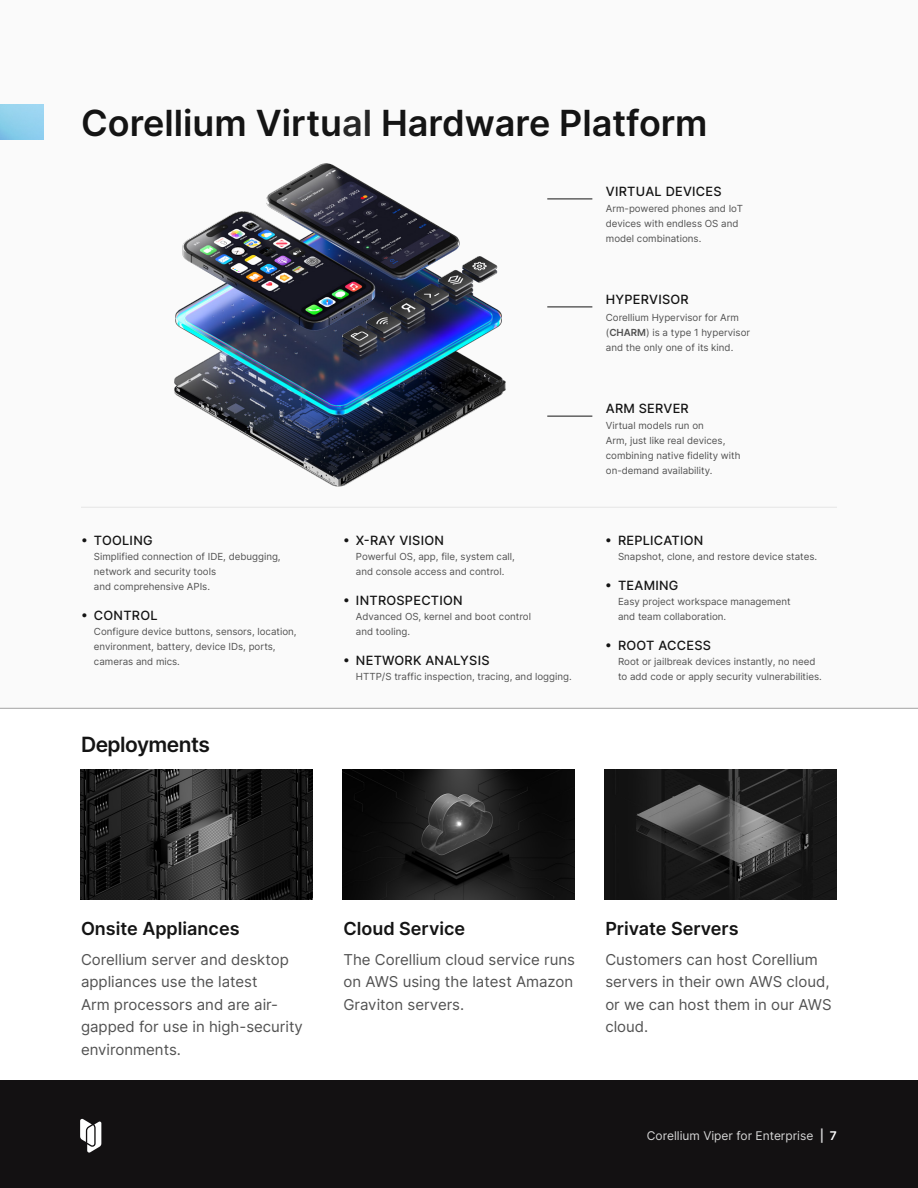
<style>
.page{position:relative;width:918px;height:1188px;background:#fff}
.page>*{position:absolute;margin:0;border:0;box-sizing:border-box;transform-origin:0 0}
.t1{font:600 36px "Inter";color:#141414}
.Body{font:600 21px "Inter";letter-spacing:-.025em;color:#141414}
.t2{font:600 18px "Inter";color:#141414}
.t3{font:15px/22.5px "Inter";color:#525252}
.t4{font:500 12.75px "Inter";letter-spacing:.02em;color:#141414}
.t5{font:12px "Inter";color:#d6d6d6}
.t6{font:9.75px/15px "Inter";color:#525252}
.s1{color:#282828}
.s2{font-weight:600}
.s3{font-weight:600;color:#fff}
</style>
<div class="page">
<hr style="left:81px;top:507px;width:756px;height:1px;background:#e5e5e5">
<hr style="left:547px;top:199px;width:45px;height:1px;background:#141414">
<hr style="left:547px;top:307px;width:45px;height:1px;background:#141414">
<hr style="left:547px;top:416px;width:45px;height:1px;background:#141414">
<img style="left:605px;top:770px;width:231px;height:130px">
<img style="left:81px;top:770px;width:231px;height:130px">
<img style="left:343px;top:770px;width:231px;height:130px">
<img style="left:121px;top:163px;width:433px;height:344px">
<div style="left:0;top:1080px;width:918px;height:108px;background:#131112"></div>
<svg style="left:80px;top:1119px;width:21px;height:34px"></svg>
<p class="t1" style="left:81px;top:97px;width:628px">Corellium Virtu<span class="s1">al</span> Hardware Platform</p>
<p class="t4" style="left:606px;top:182px;width:117px">VIRTUAL DEVICES</p>
<p class="t6" style="left:606px;top:201px;width:139px">Arm-powered phones and IoT devices with endless OS and model combinations.</p>
<p class="t4" style="left:606px;top:290px;width:84px">HYPERVISOR</p>
<p class="t6" style="left:606px;top:309px;width:146px">Corellium Hypervisor for Arm (<span class="s2">CHARM</span>) is a type 1 hypervisor and the only one of its kind.</p>
<p class="t4" style="left:81px;top:531px;width:73px">• TOOLING</p>
<p class="t6" style="left:94px;top:549px;width:188px">Simplified connection of IDE, debugging, network and security tools<br>and comprehensive APIs.</p>
<p class="t4" style="left:81px;top:606px;width:78px">• CONTROL</p>
<p class="t6" style="left:94px;top:624px;width:204px">Configure device buttons, sensors, location, environment, battery, device IDs, ports, cameras and mics.</p>
<p class="Body" style="left:81px;top:729px;width:130px">Deployments</p>
<p class="t4" style="left:343px;top:531px;width:102px">• X-RAY VISION</p>
<p class="t6" style="left:356px;top:549px;width:160px">Powerful OS, app, file, system call, and console access and control.</p>
<p class="t4" style="left:343px;top:591px;width:121px">• INTROSPECTION</p>
<p class="t6" style="left:356px;top:609px;width:177px">Advanced OS, kernel and boot control and tooling.</p>
<p class="t4" style="left:343px;top:651px;width:148px">• NETWORK ANALYSIS</p>
<p class="t6" style="left:356px;top:668px;width:217px">HTTP/S traffic inspection, tracing, and logging.</p>
<p class="t4" style="left:606px;top:399px;width:84px">ARM SERVER</p>
<p class="t6" style="left:606px;top:418px;width:136px">Virtual models run on<br>Arm, just like real devices, combining native fidelity with on-demand availability.</p>
<p class="t4" style="left:605px;top:531px;width:100px">• REPLICATION</p>
<p class="t6" style="left:618px;top:549px;width:201px">Snapshot, clone, and restore device states.</p>
<p class="t4" style="left:605px;top:576px;width:75px">• TEAMING</p>
<p class="t6" style="left:618px;top:594px;width:174px">Easy project workspace management and team collaboration.</p>
<p class="t4" style="left:605px;top:636px;width:107px">• ROOT ACCESS</p>
<p class="t6" style="left:618px;top:653px;width:205px">Root or jailbreak devices instantly, no need to add code or apply security vulnerabilities.</p>
<p class="t2" style="left:81px;top:916px;width:160px">Onsite Appliances</p>
<p class="t3" style="left:81px;top:947px;width:223px">Corellium server and desktop appliances use the latest<br>Arm processors and are air&shy;gapped for use in high-security environments.</p>
<p class="t2" style="left:343px;top:916px;width:123px">Cloud Service</p>
<p class="t3" style="left:343px;top:947px;width:233px">The Corellium cloud service runs on AWS using the latest Amazon<br>Graviton servers.</p>
<p class="t2" style="left:605px;top:916px;width:135px">Private Servers</p>
<p class="t3" style="left:605px;top:947px;width:228px">Customers can host Corellium servers in their own AWS cloud, or we can host them in our AWS cloud.</p>
<p class="t5" style="left:647px;top:1127px;width:192px">Corellium Viper for Enterprise <span class="s2">|</span> <span class="s3">7</span></p>
</div>
